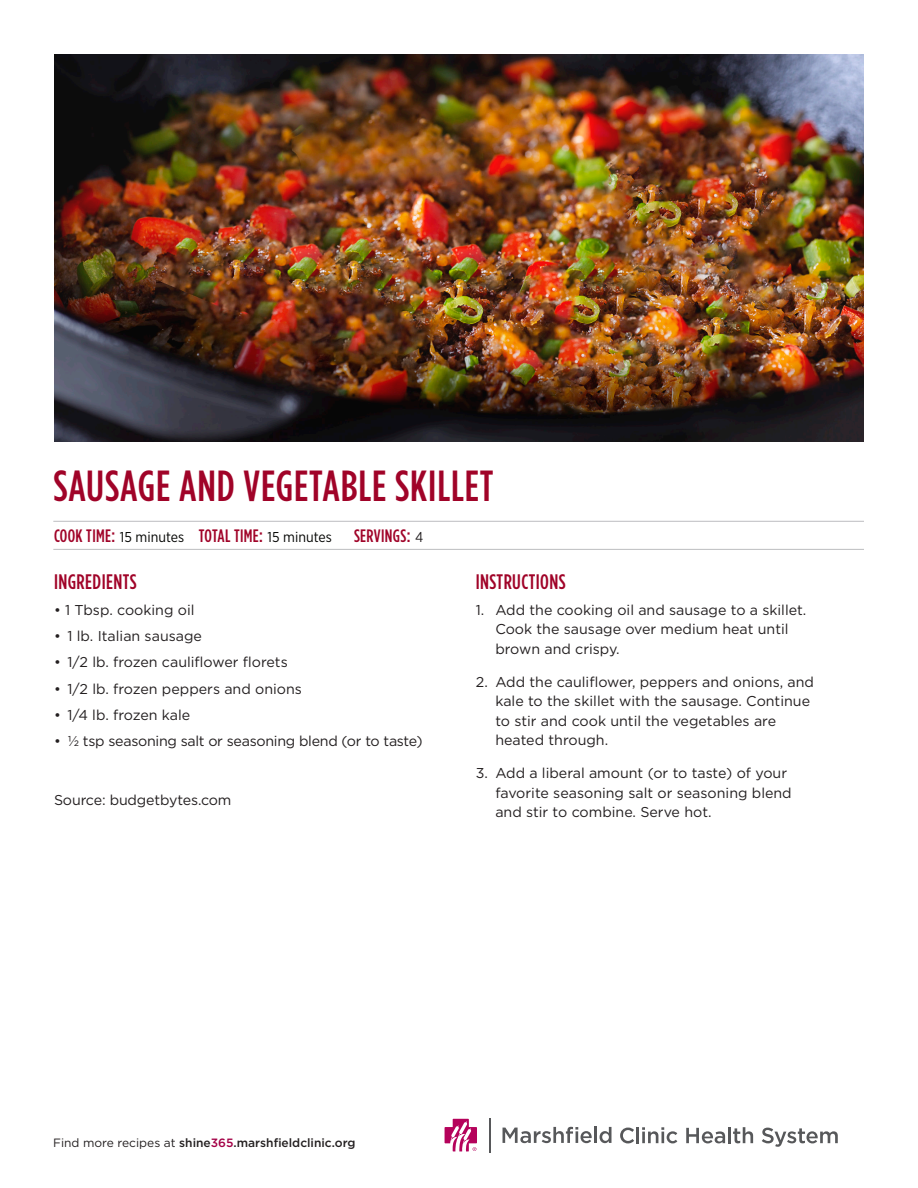
<style>
.page{position:relative;width:918px;height:1188px;background:#fff}
.page>*{position:absolute;margin:0;border:0;box-sizing:border-box;transform-origin:0 0}
.Ingredient_List{font:500 43.5px "Gotham Condensed";letter-spacing:.02em;color:#a00328}
.Ingredient_List-2{font:500 21px "Gotham Condensed";letter-spacing:.02em;color:#a00328}
.Ingredient_List-3{font:500 18px "Gotham Condensed";letter-spacing:.02em;color:#a00328}
.ingredient_list_no-t{font:14.25px/19.5px "Gotham";color:#231f20}
.Ingredient_List-4{font:14.25px "Gotham";color:#231f20}
.Ingredient_List-5{font:14.25px "Gotham";letter-spacing:-.02em;color:#231f20}
.Source_Text{font:500 12px "Gotham";color:#231f20}
.s1{font-family:"Gotham Narrow";font-weight:400;font-size:14.25px;color:#040503}
.s2{font-family:"Gotham Narrow";font-weight:400;font-size:14.25px;color:#231f20}
.s3{font-weight:400}
.s4{color:#a30146}
</style>
<div class="page">
<img style="left:54px;top:54px;width:810px;height:387px">
<hr style="left:53px;top:521px;width:811px;height:1px;background:#bcbdc0">
<hr style="left:53px;top:549px;width:811px;height:1px;background:#bcbdc0">
<svg style="left:445px;top:1119px;width:32px;height:32px"></svg>
<svg style="left:620px;top:1128px;width:14px;height:15px"></svg>
<hr style="left:636px;top:1127px;width:3px;height:16px;background:#57585a">
<svg style="left:642px;top:1127px;width:35px;height:16px"></svg>
<svg style="left:686px;top:1128px;width:39px;height:15px"></svg>
<hr style="left:728px;top:1127px;width:3px;height:16px;background:#57585a">
<svg style="left:733px;top:1127px;width:20px;height:16px"></svg>
<svg style="left:762px;top:1128px;width:76px;height:19px"></svg>
<svg style="left:503px;top:1127px;width:89px;height:16px"></svg>
<hr style="left:594px;top:1127px;width:3px;height:16px;background:#57585a">
<svg style="left:600px;top:1127px;width:11px;height:16px"></svg>
<hr style="left:489px;top:1118px;width:1px;height:34px;background:#57585a">
<p class="Ingredient_List" style="left:53px;top:461px;width:442px">SAUSAGE AND VEGETABLE SKILLET</p>
<p class="Ingredient_List-3" style="left:54px;top:525px;width:371px">COOK TIME: <span class="s1">15 minutes</span> TOTAL TIME: <span class="s1">15 minutes</span> SERVINGS: <span class="s2">4</span></p>
<p class="Ingredient_List-2" style="left:54px;top:569px;width:84px">INGREDIENTS</p>
<p class="Ingredient_List-4" style="left:54px;top:601px;width:142px">• 1 Tbsp. cooking oil</p>
<p class="Ingredient_List-4" style="left:54px;top:627px;width:150px">• 1 lb. Italian sausage</p>
<p class="Ingredient_List-4" style="left:54px;top:653px;width:235px">• 1/2 lb. frozen cauliflower florets</p>
<p class="Ingredient_List-4" style="left:54px;top:679px;width:249px">• 1/2 lb. frozen peppers and onions</p>
<p class="Ingredient_List-4" style="left:54px;top:706px;width:138px">• 1/4 lb. frozen kale</p>
<p class="Ingredient_List-5" style="left:54px;top:732px;width:370px">• ½ tsp seasoning salt or seasoning blend (or to taste)</p>
<p class="ingredient_list_no-t" style="left:54px;top:790px;width:179px">Source: budgetbytes.com</p>
<p class="Ingredient_List-2" style="left:476px;top:569px;width:91px">INSTRUCTIONS</p>
<p class="ingredient_list_no-t" style="left:495px;top:600px;width:313px;text-indent:-20px">1. Add the cooking oil and sausage to a skillet.<br>Cook the sausage over medium heat until brown and crispy.</p>
<p class="ingredient_list_no-t" style="left:495px;top:672px;width:320px;text-indent:-20px">2. Add the cauliflower, peppers and onions, and kale to the skillet with the sausage. Continue to stir and cook until the vegetables are heated through.</p>
<p class="ingredient_list_no-t" style="left:495px;top:763px;width:298px;text-indent:-20px">3. Add a liberal amount (or to taste) of your favorite seasoning salt or seasoning blend and stir to combine. Serve hot.</p>
<p class="Source_Text" style="left:53px;top:1135px;width:304px"><span class="s3">Find more recipes at</span> shine<span class="s4">365</span>.marshfieldclinic.org</p>
</div>
